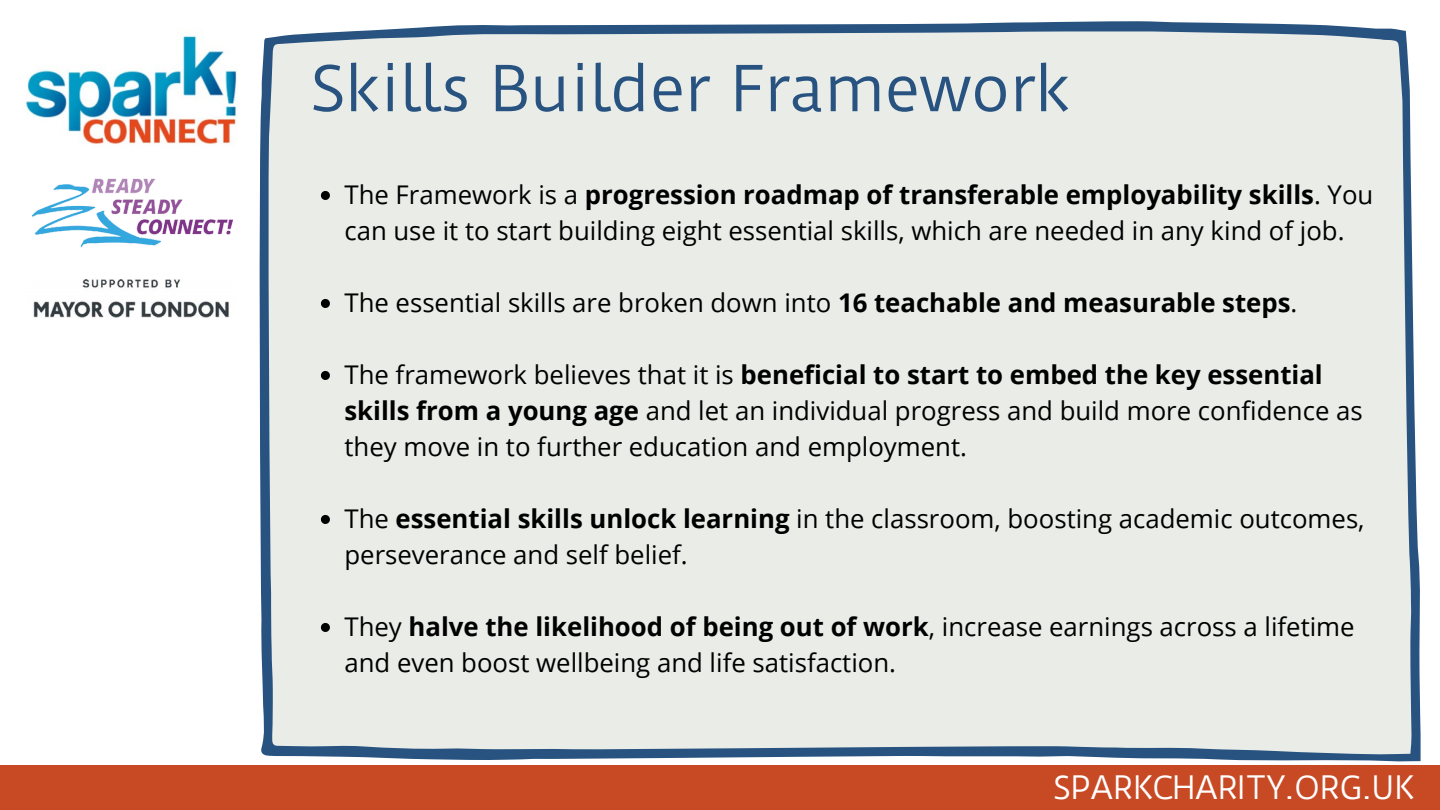
<style>
.page{position:relative;width:1440px;height:810px;background:#fff}
.page>*{position:absolute;margin:0;border:0;box-sizing:border-box;transform-origin:0 0}
.t1{font:61px "Duru Sans";letter-spacing:-.01em;color:#285380}
.t2{font:30.3px "Duru Sans";letter-spacing:-.01em;color:#fff}
.t3{font:25.8px/36px "Open Sans";color:#000}
.s1{font-weight:700}
</style>
<div class="page">
<div style="left:260px;top:21px;width:1160px;height:741px;background:#eaece8"></div>
<div style="left:0;top:765px;width:1440px;height:45px;background:#c74a25"></div>
<img style="left:26px;top:35px;width:212px;height:109px">
<svg style="left:321px;top:191px;width:9px;height:9px"></svg>
<svg style="left:321px;top:299px;width:9px;height:9px"></svg>
<svg style="left:321px;top:371px;width:9px;height:9px"></svg>
<svg style="left:321px;top:515px;width:9px;height:9px"></svg>
<svg style="left:321px;top:623px;width:9px;height:9px"></svg>
<img style="left:33px;top:280px;width:196px;height:37px">
<img style="left:31px;top:178px;width:202px;height:70px">
<h1 class="t1" style="left:310px;top:51px;width:762px">Skills Builder Framework</h1>
<p class="t3" style="left:344px;top:176px;width:1030px">The Framework is a <span class="s1">progression roadmap of transferable employability skills</span>. You can use it to start building eight essential skills, which are needed in any kind of job.</p>
<p class="t3" style="left:344px;top:284px;width:954px">The essential skills are broken down into <span class="s1">16 teachable and measurable steps</span>.</p>
<p class="t3" style="left:344px;top:356px;width:1020px">The framework believes that it is <span class="s1">beneficial to start to embed the key essential skills from a young age</span> and let an individual progress and build more confidence as they move in to further education and employment.</p>
<p class="t3" style="left:344px;top:500px;width:1022px">The <span class="s1">essential skills unlock learning</span> in the classroom, boosting academic outcomes, perseverance and self belief.</p>
<p class="t3" style="left:344px;top:608px;width:1012px">They <span class="s1">halve the likelihood of being out of work</span>, increase earnings across a lifetime and even boost wellbeing and life satisfaction.</p>
<p class="t2" style="left:1053px;top:769px;width:363px">SPARKCHARITY.ORG.UK</p>
</div>
